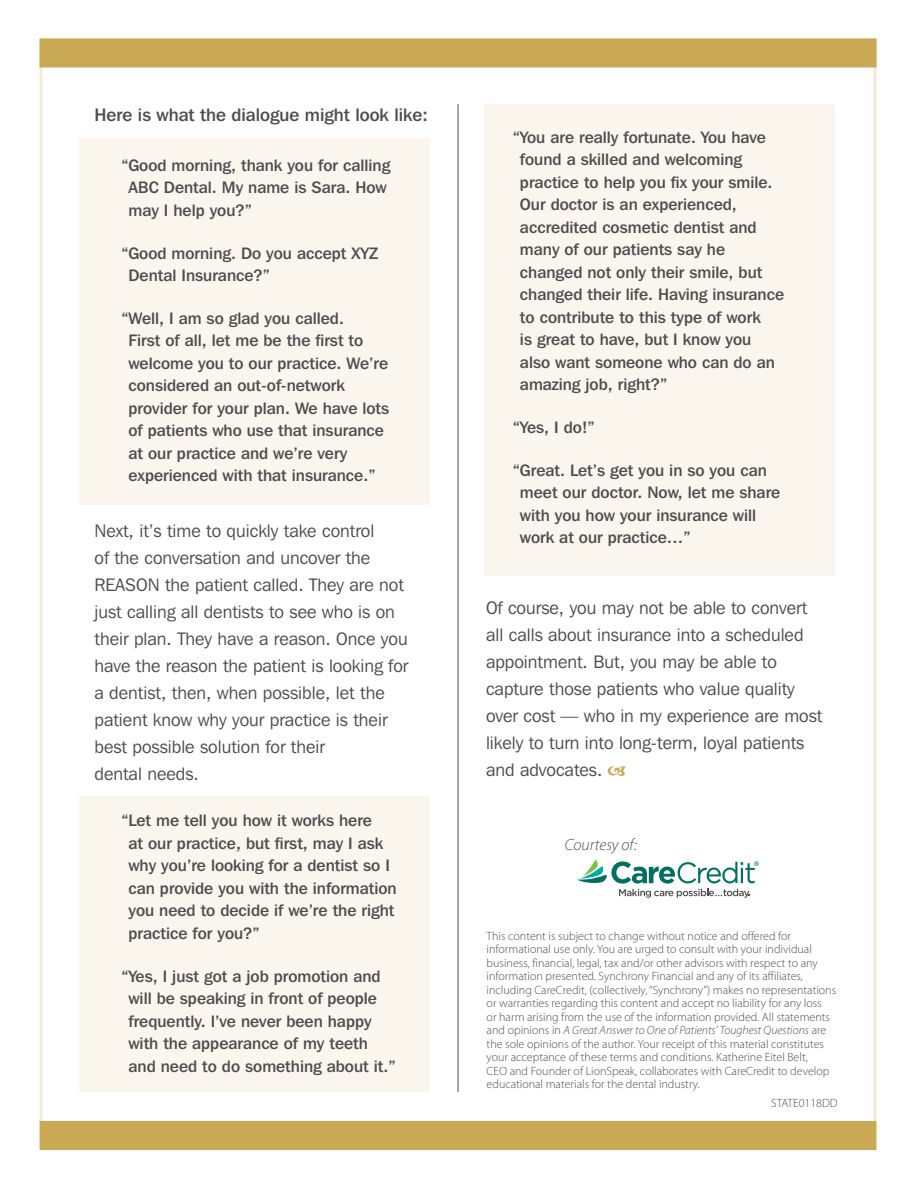
<style>
.page{position:relative;width:918px;height:1188px;background:#fff}
.page>*{position:absolute;margin:0;border:0;box-sizing:border-box;transform-origin:0 0}
.t1{font:18px/27px "Franklin Gothic IT Cby BT";color:#4d4d4f}
.t2{font:500 18px "Franklin Gothic IT Cby BT";color:#4d4d4f}
.t3{font:500 16.5px/22.5px "Franklin Gothic IT Cby BT";color:#4d4d4f}
.t4{font:italic 300 16.2px "Myriad Pro";color:#4d4d4f}
.t5{font:300 14.1px "Myriad Pro";color:#006f60}
.t6{font:300 12px/13.5px "Myriad Pro";color:#4d4d4f}
.s1{font-style:italic}
</style>
<div class="page">
<div style="left:40px;top:38px;width:837px;height:30px;background:#caa955;border:3px solid #caa955"></div>
<div style="left:40px;top:1121px;width:836px;height:29px;background:#caa955"></div>
<div style="left:484px;top:104px;width:352px;height:472px;background:#faf6ee"></div>
<div style="left:80px;top:138px;width:350px;height:366px;background:#faf6ee"></div>
<div style="left:80px;top:796px;width:350px;height:296px;background:#faf6ee"></div>
<hr style="left:458px;top:104px;width:1px;height:988px;background:#4d4d4f">
<svg style="left:578px;top:860px;width:177px;height:38px"></svg>
<p class="t2" style="left:94px;top:104px;width:335px">Here is what the dialogue might look like:</p>
<p class="t3" style="left:128px;top:153px;width:263px;text-indent:-7px">“Good morning, thank you for calling<br>ABC Dental. My name is Sara. How may I help you?”</p>
<p class="t3" style="left:128px;top:241px;width:251px;text-indent:-7px">“Good morning. Do you accept XYZ<br>Dental Insurance?”</p>
<p class="t3" style="left:128px;top:307px;width:262px;text-indent:-7px">“Well, I am so glad you called.<br>First of all, let me be the first to welcome you to our practice. We’re considered an out-of-network provider for your plan. We have lots of patients who use that insurance at our practice and we’re very experienced with that insurance.”</p>
<p class="t1" style="left:94px;top:517px;width:315px">Next, it’s time to quickly take control<br>of the conversation and uncover the REASON the patient called. They are not just calling all dentists to see who is on their plan. They have a reason. Once you have the reason the patient is looking for a dentist, then, when possible, let the patient know why your practice is their best possible solution for their<br>dental needs.</p>
<p class="t3" style="left:128px;top:809px;width:270px;text-indent:-7px">“Let me tell you how it works here<br>at our practice, but first, may I ask why you’re looking for a dentist so I can provide you with the information you need to decide if we’re the right practice for you?”</p>
<p class="t3" style="left:128px;top:964px;width:268px;text-indent:-7px">“Yes, I just got a job promotion and will be speaking in front of people frequently. I’ve never been happy with the appearance of my teeth and need to do something about it.”</p>
<p class="t3" style="left:520px;top:125px;width:266px;text-indent:-7px">“You are really fortunate. You have found a skilled and welcoming practice to help you fix your smile.<br>Our doctor is an experienced, accredited cosmetic dentist and many of our patients say he changed not only their smile, but changed their life. Having insurance to contribute to this type of work<br>is great to have, but I know you also want someone who can do an amazing job, right?”</p>
<p class="t3" style="left:513px;top:416px;width:83px">“Yes, I do!”</p>
<p class="t3" style="left:520px;top:458px;width:262px;text-indent:-7px">“Great. Let’s get you in so you can meet our doctor. Now, let me share with you how your insurance will work at our practice…”</p>
<p class="t1" style="left:486px;top:594px;width:338px">Of course, you may not be able to convert all calls about insurance into a scheduled appointment. But, you may be able to capture those patients who value quality over cost — who in my experience are most likely to turn into long-term, loyal patients and advocates.</p>
<p class="t4" style="left:565px;top:836px;width:74px">Courtesy of:</p>
<p class="t5" style="left:754px;top:858px;width:7px">®</p>
<p class="t6" style="left:487px;top:929px;width:351px">This content is subject to change without notice and offered for informational use only. You are urged to consult with your individual business, financial, legal, tax and/or other advisors with respect to any information presented. Synchrony Financial and any of its affiliates, including CareCredit, (collectively, “Synchrony”) makes no representations or warranties regarding this content and accept no liability for any loss<br>or harm arising from the use of the information provided. All statements and opinions in <span class="s1">A Great Answer to One of Patients’ Toughest Questions</span> are the sole opinions of the author. Your receipt of this material constitutes your acceptance of these terms and conditions. Katherine Eitel Belt,<br>CEO and Founder of LionSpeak, collaborates with CareCredit to develop educational materials for the dental industry.</p>
<p class="t6" style="left:771px;top:1096px;width:68px">STATE0118DD</p>
</div>
